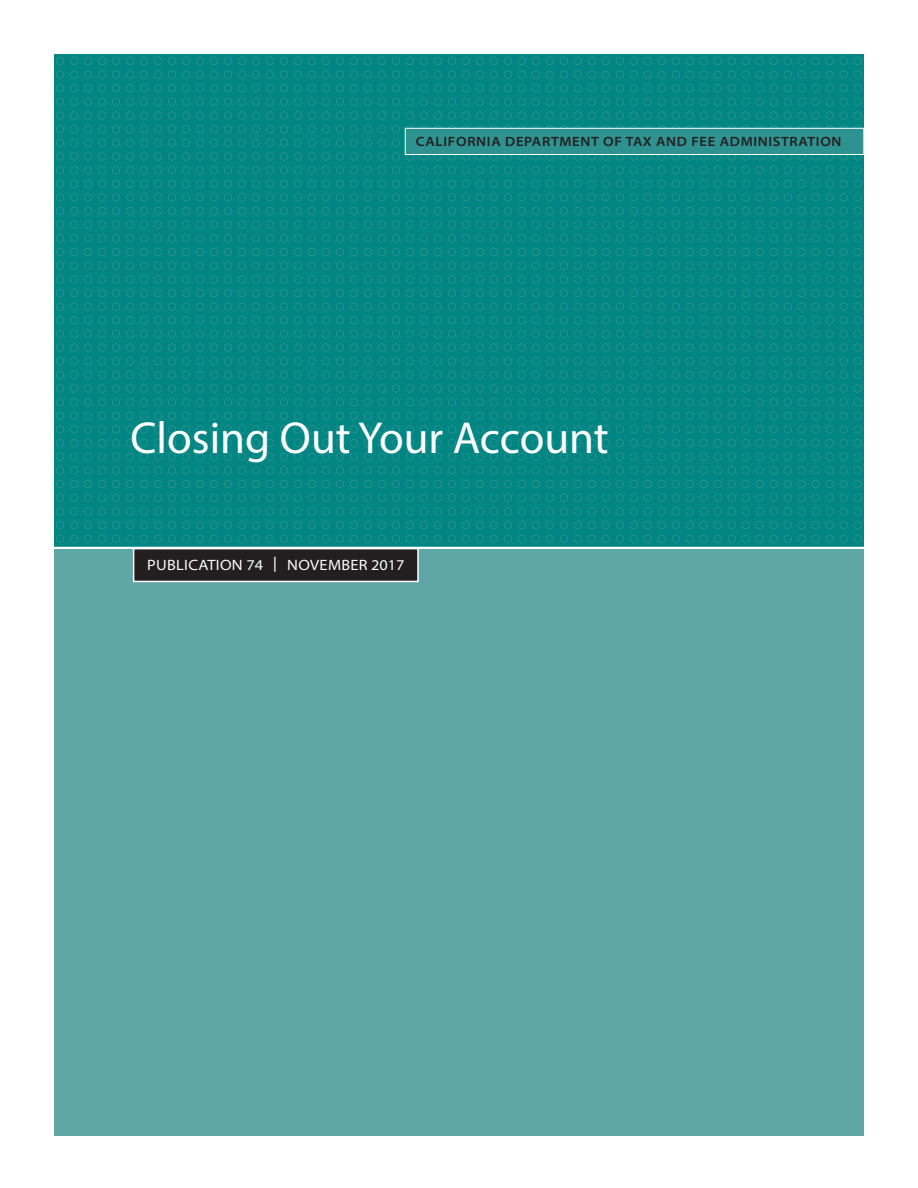
<style>
.page{position:relative;width:918px;height:1188px;background:#fff}
.page>*{position:absolute;margin:0;border:0;box-sizing:border-box;transform-origin:0 0}
.t1{font:45px "Myriad Pro";color:#fff}
.t2{font:semi-expanded 15px "Myriad Pro";letter-spacing:.02em;color:#fff}
.subhead1{font:600 semi-expanded 13.5px "Myriad Pro";letter-spacing:.05em;color:#231f20}
.s1{font-family:"Optima LT Std";font-weight:700;font-stretch:normal}
</style>
<div class="page">
<div style="left:54px;top:549px;width:810px;height:587px;background:#60a6a6"></div>
<div style="left:134px;top:549px;width:284px;height:32px;background:#231f20"></div>
<div style="left:133px;top:548px;width:286px;height:34px;border:2px solid #fff"></div>
<div style="left:54px;top:54px;width:810px;height:494px;background:#018683"></div>
<hr style="left:45px;top:547px;width:851px;height:1px;background:#fff">
<svg style="left:56px;top:535px;width:806px;height:8px"></svg>
<svg style="left:56px;top:521px;width:806px;height:8px"></svg>
<svg style="left:56px;top:494px;width:806px;height:21px"></svg>
<svg style="left:56px;top:453px;width:806px;height:35px"></svg>
<svg style="left:56px;top:412px;width:806px;height:35px"></svg>
<svg style="left:56px;top:371px;width:806px;height:35px"></svg>
<svg style="left:56px;top:330px;width:806px;height:35px"></svg>
<svg style="left:56px;top:289px;width:806px;height:35px"></svg>
<svg style="left:56px;top:262px;width:806px;height:21px"></svg>
<svg style="left:56px;top:248px;width:806px;height:8px"></svg>
<svg style="left:56px;top:221px;width:806px;height:21px"></svg>
<svg style="left:56px;top:180px;width:806px;height:35px"></svg>
<svg style="left:56px;top:139px;width:806px;height:35px"></svg>
<svg style="left:56px;top:98px;width:806px;height:35px"></svg>
<svg style="left:56px;top:57px;width:806px;height:35px"></svg>
<div style="left:405px;top:128px;width:459px;height:27px;background:#2e9290"></div>
<div style="left:405px;top:128px;width:459px;height:27px;border:1px solid #fff"></div>
<p class="subhead1" style="left:416px;top:134px;width:427px">CALIFORNIA DEPARTMENT OF TAX AND FEE ADMINISTRATION</p>
<h1 class="t1" style="left:130px;top:410px;width:480px">Closing Out Your Account</h1>
<p class="t2" style="left:147px;top:556px;width:259px">PUBLICATION 74 <span class="s1">|</span> NOVEMBER 2017</p>
</div>
